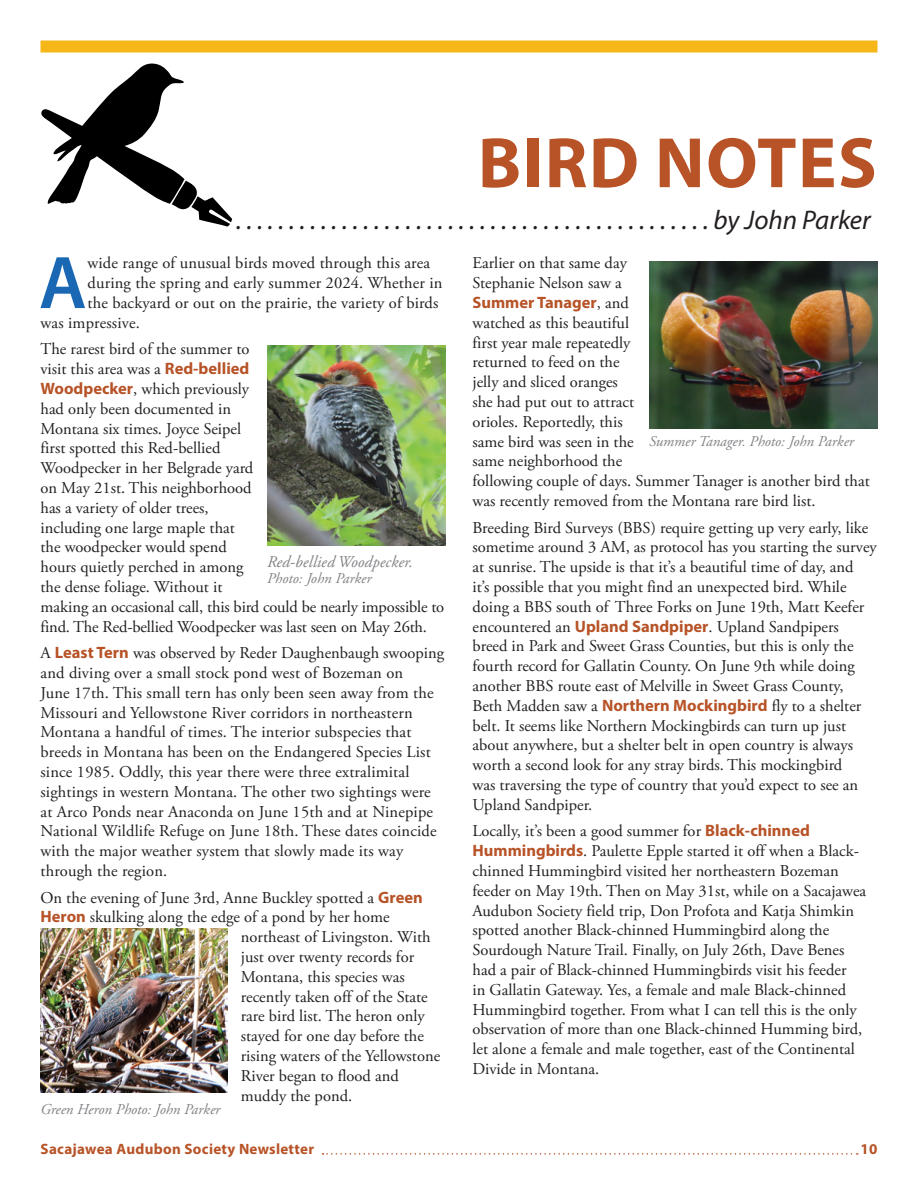
<style>
.page{position:relative;width:918px;height:1188px;background:#fff}
.page>*{position:absolute;margin:0;border:0;box-sizing:border-box;transform-origin:0 0}
.t1{font:600 75.3px "Myriad Pro";color:#1a68b3}
.t2{font:700 72px "Myriad Pro";letter-spacing:.02em;color:#b75327}
.t3{font:italic 27px "Myriad Pro";color:#231f20}
.t4{font:16.5px/19.8px "Adobe Garamond Pro";color:#231f20}
.t5{font:italic 16.5px "Adobe Garamond Pro";color:#808285}
.t6{font:700 16.5px "Myriad Pro";color:#b75327}
.t7{font:italic 15px "Adobe Garamond Pro";color:#808285}
.t8{font:700 15px "Myriad Pro";letter-spacing:.02em;color:#b75327}
.s1{font-family:"Myriad Pro";font-weight:700;color:#b75327}
.s2{font-family:"Adobe Garamond Pro";font-weight:400;color:#231f20}
</style>
<div class="page">
<div style="left:40px;top:40px;width:838px;height:12px;background:#f7b718"></div>
<svg style="left:323px;top:1153px;width:535px;height:2px"></svg>
<svg style="left:41px;top:63px;width:191px;height:164px"></svg>
<img style="left:267px;top:345px;width:179px;height:200px">
<img style="left:41px;top:928px;width:186px;height:164px">
<img style="left:649px;top:262px;width:229px;height:166px">
<h2 class="t2" style="left:478px;top:116px;width:400px">BIRD NOTES</h2>
<h3 class="t3" style="left:236px;top:203px;width:636px">. . . . . . . . . . . . . . . . . . . . . . . . . . . . . . . . . . . . . . . . . . . . . by John Parker</h3>
<h1 class="t1" style="left:39px;top:235px;width:49px">A</h1>
<p class="t4" style="left:88px;top:254px;width:344px">wide range of unusual birds moved through this area</p>
<p class="t4" style="left:88px;top:274px;width:357px">during the spring and early summer 2024. Whether in</p>
<p class="t4" style="left:88px;top:294px;width:352px">the backyard or out on the prairie, the variety of birds</p>
<p class="t4" style="left:41px;top:313px;width:101px">was impressive.</p>
<p class="t4" style="left:41px;top:340px;width:405px">The rarest bird of the summer to<br>visit this area was a <span class="s1">Red-bellied<br>Woodpecker</span>, which previously<br>had only been documented in<br>Montana six times. Joyce Seipel<br>first spotted this Red-bellied<br>Woodpecker in her Belgrade yard<br>on May 21st. This neighborhood<br>has a variety of older trees,<br>including one large maple that<br>the woodpecker would spend<br>hours quietly perched in among<br>the dense foliage. Without it<br>making an occasional call, this bird could be nearly impossible to find. The Red-bellied Woodpecker was last seen on May 26th.</p>
<p class="t4" style="left:41px;top:644px;width:405px">A <span class="s1">Least Tern</span> was observed by Reder Daughenbaugh swooping and diving over a small stock pond west of Bozeman on<br>June 17th. This small tern has only been seen away from the Missouri and Yellowstone River corridors in northeastern Montana a handful of times. The interior subspecies that breeds in Montana has been on the Endangered Species List since 1985. Oddly, this year there were three extralimital sightings in western Montana. The other two sightings were at Arco Ponds near Anaconda on June 15th and at Ninepipe National Wildlife Refuge on June 18th. These dates coincide with the major weather system that slowly made its way through the region.</p>
<p class="t4" style="left:41px;top:888px;width:384px">On the evening of June 3rd, Anne Buckley spotted a <span class="s1">Green</span></p>
<p class="t4" style="left:41px;top:908px;width:351px"><span class="s1">Heron</span> skulking along the edge of a pond by her home</p>
<p class="t4" style="left:241px;top:928px;width:191px">northeast of Livingston. With</p>
<p class="t4" style="left:241px;top:947px;width:175px">just over twenty records for</p>
<p class="t4" style="left:241px;top:967px;width:165px">Montana, this species was</p>
<p class="t4" style="left:241px;top:987px;width:189px">recently taken off of the State</p>
<p class="t4" style="left:241px;top:1007px;width:185px">rare bird list. The heron only</p>
<p class="t4" style="left:241px;top:1027px;width:185px">stayed for one day before the</p>
<p class="t4" style="left:241px;top:1046px;width:201px">rising waters of the Yellowstone</p>
<p class="t4" style="left:241px;top:1066px;width:160px">River began to flood and</p>
<p class="t4" style="left:241px;top:1086px;width:113px">muddy the pond.</p>
<p class="t5" style="left:267px;top:552px;width:147px">Red-bellied Woodpecker.</p>
<p class="t7" style="left:267px;top:569px;width:106px">Photo: John Parker</p>
<p class="t7" style="left:41px;top:1100px;width:181px">Green Heron Photo: John Parker</p>
<p class="t4" style="left:473px;top:254px;width:156px">Earlier on that same day<br>Stephanie Nelson saw a</p>
<p class="t6" style="left:473px;top:292px;width:158px">Summer Tanager<span class="s2">, and</span></p>
<p class="t4" style="left:473px;top:313px;width:399px">watched as this beautiful<br>first year male repeatedly<br>returned to feed on the<br>jelly and sliced oranges<br>she had put out to attract<br>orioles. Reportedly, this<br>same bird was seen in the<br>same neighborhood the<br>following couple of days. Summer Tanager is another bird that was recently removed from the Montana rare bird list.</p>
<p class="t4" style="left:473px;top:518px;width:406px">Breeding Bird Surveys (BBS) require getting up very early, like sometime around 3 AM, as protocol has you starting the survey at sunrise. The upside is that it’s a beautiful time of day, and<br>it’s possible that you might find an unexpected bird. While doing a BBS south of Three Forks on June 19th, Matt Keefer encountered an <span class="s1">Upland Sandpiper</span>. Upland Sandpipers breed in Park and Sweet Grass Counties, but this is only the fourth record for Gallatin County. On June 9th while doing another BBS route east of Melville in Sweet Grass County, Beth Madden saw a <span class="s1">Northern Mockingbird</span> fly to a shelter belt. It seems like Northern Mockingbirds can turn up just about anywhere, but a shelter belt in open country is always worth a second look for any stray birds. This mockingbird<br>was traversing the type of country that you’d expect to see an Upland Sandpiper.</p>
<p class="t4" style="left:473px;top:822px;width:395px">Locally, it’s been a good summer for <span class="s1">Black-chinned Hummingbirds</span>. Paulette Epple started it off when a Black&shy;chinned Hummingbird visited her northeastern Bozeman feeder on May 19th. Then on May 31st, while on a Sacajawea Audubon Society field trip, Don Profota and Katja Shimkin spotted another Black-chinned Hummingbird along the Sourdough Nature Trail. Finally, on July 26th, Dave Benes had a pair of Black-chinned Hummingbirds visit his feeder<br>in Gallatin Gateway. Yes, a female and male Black-chinned Hummingbird together. From what I can tell this is the only observation of more than one Black-chinned Humming bird, let alone a female and male together, east of the Continental Divide in Montana.</p>
<p class="t7" style="left:649px;top:432px;width:206px">Summer Tanager. Photo: John Parker</p>
<p class="t8" style="left:40px;top:1139px;width:275px">Sacajawea Audubon Society Newsletter</p>
<p class="t8" style="left:861px;top:1139px;width:18px">10</p>
</div>
